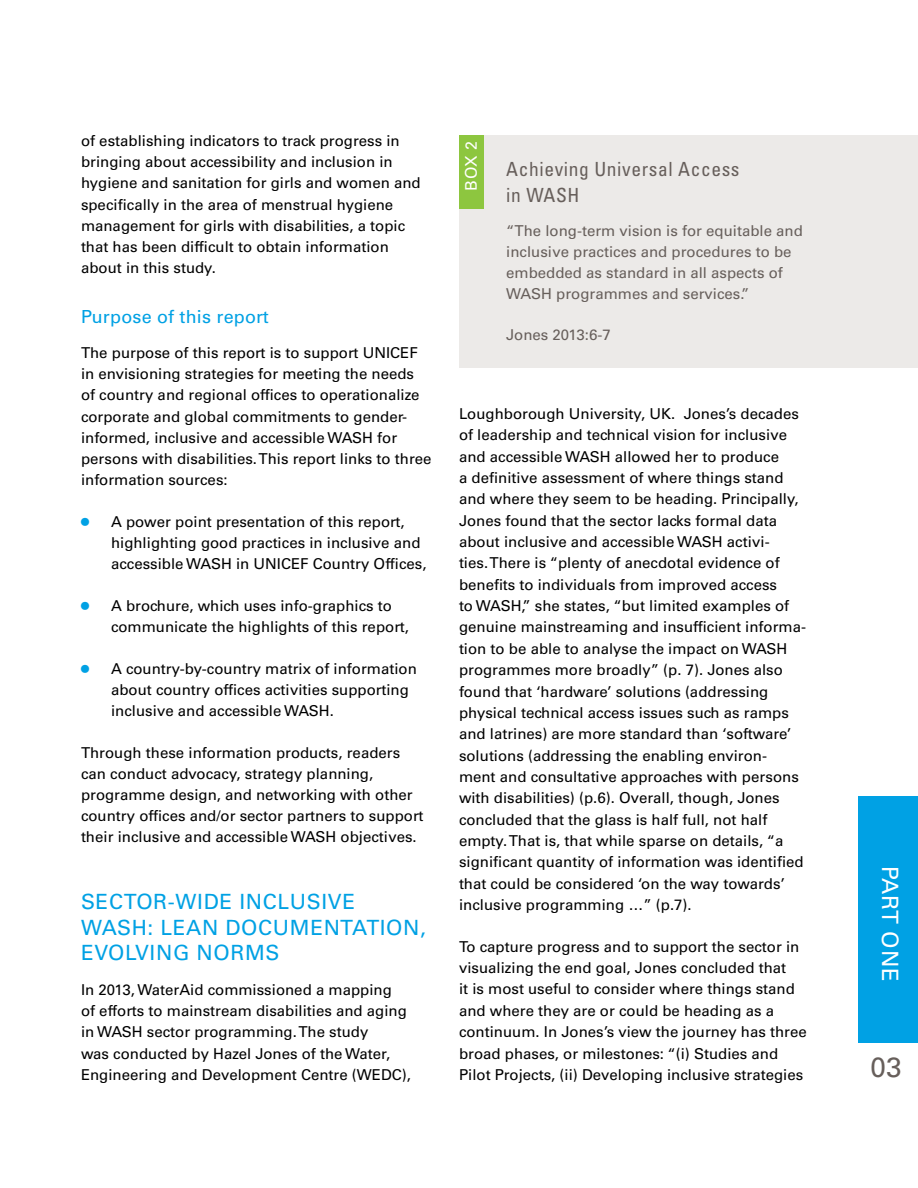
<style>
.page{position:relative;width:918px;height:1188px;background:#fff}
.page>*{position:absolute;margin:0;border:0;box-sizing:border-box;transform-origin:0 0}
.t1{font:27.9px "Univers LT Std";color:#675f5b}
.t2{font:22.5px "Univers LT Std";letter-spacing:.03em;color:#fff}
.t3{font:21px/25.8px "Univers LT Std";letter-spacing:.03em;color:#00a1e4}
.t4{font:condensed 19.5px/25.5px "Univers LT Std";letter-spacing:.03em;color:#675f5b}
.t5{font:18px "Univers LT Std";letter-spacing:.01em;color:#00a1e4}
.t6{font:16.05px "Univers LT Std";color:#fff}
.t7{font:15px/21.3px "Univers LT Std";color:#000}
.t8{font:15px/21px "Univers LT Std";color:#675f5b}
.s1{font-size:22.5px;color:#00a1e4}
</style>
<div class="page">
<div style="left:858px;top:797px;width:60px;height:246px;background:#00a1e4"></div>
<div style="left:459px;top:135px;width:459px;height:232px;background:#eceae8"></div>
<div style="left:459px;top:135px;width:25px;height:74px;background:#8dc63f"></div>
<p class="t7" style="left:81px;top:130px;width:341px">of establishing indicators to track progress in bringing about accessibility and inclusion in hygiene and sanitation for girls and women and specifically in the area of menstrual hygiene management for girls with disabilities, a topic that has been difficult to obtain information about in this study.</p>
<p class="t5" style="left:81px;top:306px;width:189px">Purpose of this report</p>
<p class="t7" style="left:81px;top:342px;width:352px">The purpose of this report is to support UNICEF in envisioning strategies for meeting the needs of country and regional offices to operationalize corporate and global commitments to gender&shy;informed, inclusive and accessible WASH for persons with disabilities. This report links to three information sources:</p>
<p class="t7" style="left:111px;top:511px;width:317px;text-indent:-30px"><span class="s1">•</span> A power point presentation of this report, highlighting good practices in inclusive and accessible WASH in UNICEF Country Offices,</p>
<p class="t7" style="left:111px;top:595px;width:299px;text-indent:-30px"><span class="s1">•</span> A brochure, which uses info-graphics to communicate the highlights of this report,</p>
<p class="t7" style="left:111px;top:658px;width:307px;text-indent:-30px"><span class="s1">•</span> A country-by-country matrix of information about country offices activities supporting inclusive and accessible WASH.</p>
<p class="t7" style="left:81px;top:742px;width:344px">Through these information products, readers can conduct advocacy, strategy planning, programme design, and networking with other country offices and/or sector partners to support their inclusive and accessible WASH objectives.</p>
<h3 class="t3" style="left:81px;top:889px;width:347px">SECTOR-WIDE INCLUSIVE<br>WASH: LEAN DOCUMENTATION,<br>EVOLVING NORMS</h3>
<p class="t7" style="left:81px;top:979px;width:332px">In 2013, WaterAid commissioned a mapping<br>of efforts to mainstream disabilities and aging in WASH sector programming. The study<br>was conducted by Hazel Jones of the Water, Engineering and Development Centre (WEDC),</p>
<p class="t6" style="left:462px;top:191px;width:51px;rotate:-90deg">BOX 2</p>
<h3 class="t4" style="left:506px;top:156px;width:235px">Achieving Universal Access in WASH</h3>
<p class="t8" style="left:506px;top:220px;width:298px">“The long-term vision is for equitable and inclusive practices and procedures to be embedded as standard in all aspects of WASH programmes and services.”</p>
<p class="t8" style="left:506px;top:325px;width:106px">Jones 2013:6-7</p>
<p class="t7" style="left:459px;top:403px;width:349px">Loughborough University, UK. Jones’s decades of leadership and technical vision for inclusive and accessible WASH allowed her to produce<br>a definitive assessment of where things stand and where they seem to be heading. Principally, Jones found that the sector lacks formal data about inclusive and accessible WASH activi-<br>ties. There is “plenty of anecdotal evidence of benefits to individuals from improved access<br>to WASH,” she states, “but limited examples of genuine mainstreaming and insufficient informa&shy;tion to be able to analyse the impact on WASH programmes more broadly” (p. 7). Jones also found that ‘hardware’ solutions (addressing physical technical access issues such as ramps and latrines) are more standard than ‘software’ solutions (addressing the enabling environ&shy;ment and consultative approaches with persons with disabilities) (p.6). Overall, though, Jones concluded that the glass is half full, not half empty. That is, that while sparse on details, “a significant quantity of information was identified that could be considered ‘on the way towards’ inclusive programming …” (p.7).</p>
<p class="t7" style="left:459px;top:936px;width:349px">To capture progress and to support the sector in visualizing the end goal, Jones concluded that<br>it is most useful to consider where things stand and where they are or could be heading as a continuum. In Jones’s view the journey has three broad phases, or milestones: “(i) Studies and Pilot Projects, (ii) Developing inclusive strategies</p>
<h2 class="t2" style="left:903px;top:866px;width:117px;rotate:90deg">PART ONE</h2>
<h1 class="t1" style="left:870px;top:1051px;width:33px">03</h1>
</div>
